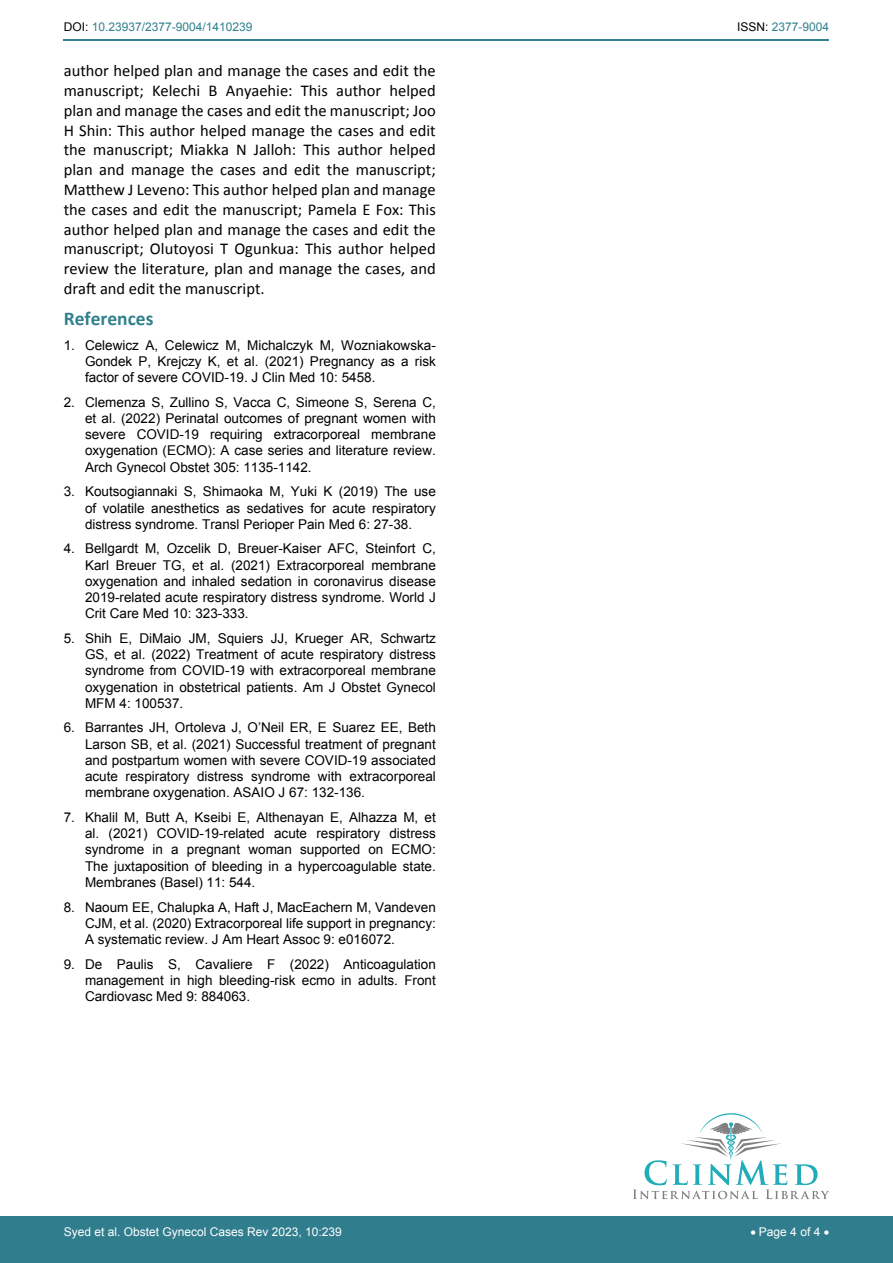
<style>
.page{position:relative;width:893px;height:1263px;background:#fff}
.page>*{position:absolute;margin:0;border:0;box-sizing:border-box;transform-origin:0 0}
.t1{font:700 19.5px "Calibri";color:#30808d}
.t2{font:16.5px/19.8px "Calibri";color:#000;text-align:justify}
.t3{font:13.5px/16.2px "Arial";color:#000;text-align:justify}
.t4{font:12px "Arial";color:#fff}
.t5{font:12px "Arial";color:#30808d}
.s1{color:#000}
</style>
<div class="page">
<hr style="left:64px;top:40px;width:765px;height:1px;background:#30808d">
<div style="left:0;top:1217px;width:893px;height:46px;background:#307d8d"></div>
<svg style="left:633px;top:1113px;width:196px;height:86px"></svg>
<p class="t5" style="left:64px;top:19px;width:190px"><span class="s1">DOI:</span> 10.23937/2377-9004/1410239</p>
<p class="t5" style="left:737px;top:19px;width:94px"><span class="s1">ISSN:</span> 2377-9004</p>
<p class="t2" style="left:64px;top:61px;width:374px">author helped plan and manage the cases and edit the manuscript; Kelechi B Anyaehie: This author helped plan and manage the cases and edit the manuscript; Joo H Shin: This author helped manage the cases and edit the manuscript; Miakka N Jalloh: This author helped plan and manage the cases and edit the manuscript; Matthew J Leveno: This author helped plan and manage the cases and edit the manuscript; Pamela E Fox: This author helped plan and manage the cases and edit the manuscript; Olutoyosi T Ogunkua: This author helped review the literature, plan and manage the cases, and draft and edit the manuscript.</p>
<h1 class="t1" style="left:64px;top:306px;width:91px">References</h1>
<p class="t3" style="left:85px;top:337px;width:352px;text-indent:-21px">1. Celewicz A, Celewicz M, Michalczyk M, Wozniakowska-Gondek P, Krejczy K, et al. (2021) Pregnancy as a risk factor of severe COVID-19. J Clin Med 10: 5458.</p>
<p class="t3" style="left:85px;top:394px;width:352px;text-indent:-21px">2. Clemenza S, Zullino S, Vacca C, Simeone S, Serena C, et al. (2022) Perinatal outcomes of pregnant women with severe COVID-19 requiring extracorporeal membrane oxygenation (ECMO): A case series and literature review.<br>Arch Gynecol Obstet 305: 1135-1142.</p>
<p class="t3" style="left:85px;top:484px;width:352px;text-indent:-21px">3. Koutsogiannaki S, Shimaoka M, Yuki K (2019) The use of volatile anesthetics as sedatives for acute respiratory distress syndrome. Transl Perioper Pain Med 6: 27-38.</p>
<p class="t3" style="left:85px;top:541px;width:352px;text-indent:-21px">4. Bellgardt M, Ozcelik D, Breuer-Kaiser AFC, Steinfort C, Karl Breuer TG, et al. (2021) Extracorporeal membrane oxygenation and inhaled sedation in coronavirus disease 2019-related acute respiratory distress syndrome. World J Crit Care Med 10: 323-333.</p>
<p class="t3" style="left:85px;top:630px;width:352px;text-indent:-21px">5. Shih E, DiMaio JM, Squiers JJ, Krueger AR, Schwartz GS, et al. (2022) Treatment of acute respiratory distress syndrome from COVID-19 with extracorporeal membrane oxygenation in obstetrical patients. Am J Obstet Gynecol MFM 4: 100537.</p>
<p class="t3" style="left:85px;top:720px;width:352px;text-indent:-21px">6. Barrantes JH, Ortoleva J, O’Neil ER, E Suarez EE, Beth Larson SB, et al. (2021) Successful treatment of pregnant and postpartum women with severe COVID-19 associated acute respiratory distress syndrome with extracorporeal membrane oxygenation. ASAIO J 67: 132-136.</p>
<p class="t3" style="left:85px;top:809px;width:352px;text-indent:-21px">7. Khalil M, Butt A, Kseibi E, Althenayan E, Alhazza M, et al. (2021) COVID-19-related acute respiratory distress syndrome in a pregnant woman supported on ECMO:<br>The juxtaposition of bleeding in a hypercoagulable state.<br>Membranes (Basel) 11: 544.</p>
<p class="t3" style="left:85px;top:899px;width:352px;text-indent:-21px">8. Naoum EE, Chalupka A, Haft J, MacEachern M, Vandeven CJM, et al. (2020) Extracorporeal life support in pregnancy:<br>A systematic review. J Am Heart Assoc 9: e016072.</p>
<p class="t3" style="left:85px;top:956px;width:352px;text-indent:-21px">9. De Paulis S, Cavaliere F (2022) Anticoagulation management in high bleeding-risk ecmo in adults. Front Cardiovasc Med 9: 884063.</p>
<p class="t4" style="left:64px;top:1223px;width:280px">Syed et al. Obstet Gynecol Cases Rev 2023, 10:239</p>
<p class="t4" style="left:750px;top:1223px;width:80px">• Page 4 of 4 •</p>
</div>
